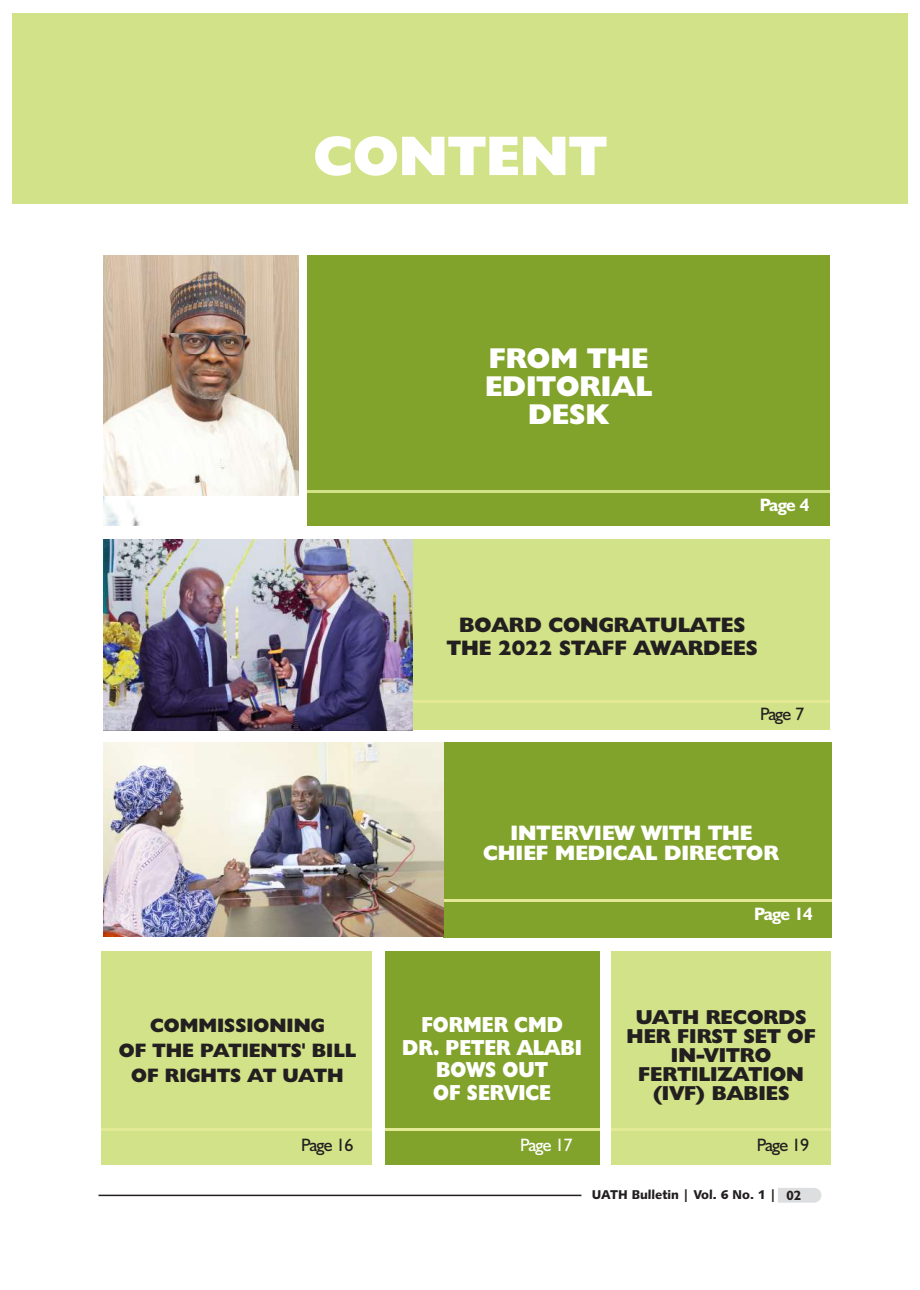
<style>
.page{position:relative;width:920px;height:1290px;background:#fff}
.page>*{position:absolute;margin:0;border:0;box-sizing:border-box;transform-origin:0 0}
.t1{font:800 56.1px "Humanist 521 BT";color:#fff}
.t2{font:800 28.8px/28.2px "Humanist 521 BT";color:#fff;text-align:center}
.t3{font:800 21.9px/22.6px "Humanist 521 BT";color:#fff;text-align:center;scale:.89 1}
.t4{font:800 21px/22.8px "Humanist 521 BT";color:#231f20;text-align:center}
.t5{font:800 21px/20.5px "Humanist 521 BT";color:#fff;text-align:center}
.t6{font:800 20.25px/18.9px "Humanist 521 BT";color:#231f20;text-align:center}
.t7{font:800 19.5px/25px "Humanist 521 BT";color:#231f20;text-align:center}
.t8{font:18px "Humanist 521 BT";letter-spacing:-.045em;color:#231f20}
.t9{font:700 18px "Humanist 521 BT";letter-spacing:-.05em;color:#fff}
.t10{font:18px "Humanist 521 BT";letter-spacing:-.045em;color:#fff}
.t11{font:12.75px "Humanist 531 BT Black A";color:#231f20}
.s1{font-family:"Humanist 521 BT";font-weight:700;font-size:13.5px}
</style>
<div class="page">
<div style="left:611px;top:951px;width:220px;height:213px;background:#d2e288"></div>
<div style="left:385px;top:951px;width:214px;height:213px;background:#81a32b"></div>
<div style="left:307px;top:255px;width:523px;height:270px;background:#81a32b"></div>
<hr style="left:307px;top:491px;width:523px;height:2px;background:#d2e288">
<div style="left:12px;top:13px;width:896px;height:191px;background:#d2e288"></div>
<div style="left:443px;top:742px;width:388px;height:196px;background:#81a32b"></div>
<div style="left:379px;top:539px;width:451px;height:191px;background:#d2e288"></div>
<hr style="left:379px;top:700px;width:451px;height:2px;background:#e3ea95">
<hr style="left:443px;top:899px;width:388px;height:2px;background:#e3ea95">
<hr style="left:611px;top:1128px;width:220px;height:2px;background:#e3ea95">
<hr style="left:385px;top:1128px;width:214px;height:2px;background:#e3ea95">
<div style="left:102px;top:951px;width:270px;height:213px;background:#d2e288"></div>
<img style="left:103px;top:495px;width:195px;height:30px">
<hr style="left:102px;top:1128px;width:270px;height:2px;background:#e3ea95">
<hr style="left:98px;top:1194px;width:483px;height:2px;background:#231f20">
<svg style="left:778px;top:1188px;width:43px;height:15px"></svg>
<img style="left:103px;top:255px;width:195px;height:240px">
<img style="left:103px;top:539px;width:310px;height:191px">
<img style="left:103px;top:742px;width:340px;height:195px">
<h1 class="t1" style="left:313px;top:132px;width:295px">CONTENT</h1>
<h2 class="t2" style="left:485px;top:346px;width:168px">FROM THE<br>EDITORIAL<br>DESK</h2>
<p class="t9" style="left:760px;top:497px;width:51px">Page 4</p>
<p class="t4" style="left:447px;top:615px;width:312px">BOARD CONGRATULATES<br>THE 2022 STAFF AWARDEES</p>
<p class="t8" style="left:760px;top:706px;width:46px">Page 7</p>
<p class="t5" style="left:483px;top:824px;width:297px">INTERVIEW WITH THE<br>CHIEF MEDICAL DIRECTOR</p>
<p class="t9" style="left:754px;top:906px;width:60px">Page 14</p>
<p class="t7" style="left:119px;top:1014px;width:239px">COMMISSIONING<br>OF THE PATIENTS' BILL<br>OF RIGHTS AT UATH</p>
<p class="t3" style="left:402px;top:1015px;width:203px">FORMER CMD<br>DR. PETER ALABI<br>BOWS OUT<br>OF SERVICE</p>
<p class="t6" style="left:626px;top:1010px;width:191px">UATH RECORDS<br>HER FIRST SET OF<br>IN-VITRO<br>FERTILIZATION (IVF) BABIES</p>
<p class="t8" style="left:301px;top:1137px;width:54px">Page 16</p>
<p class="t10" style="left:520px;top:1137px;width:54px">Page 17</p>
<p class="t8" style="left:757px;top:1137px;width:54px">Page 19</p>
<p class="t11" style="left:592px;top:1189px;width:211px">UATH Bulletin | Vol. 6 No. 1 | <span class="s1">02</span></p>
</div>
